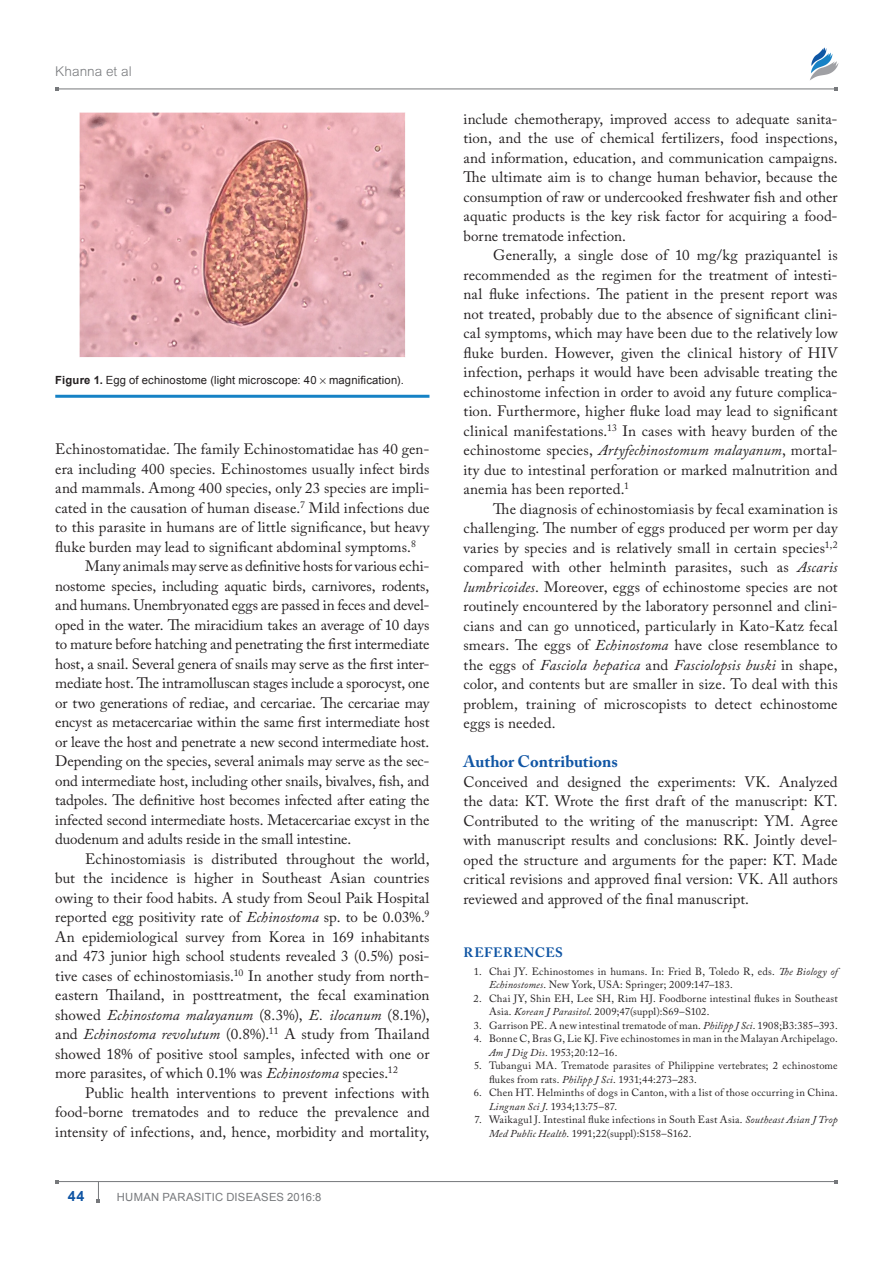
<style>
.page{position:relative;width:893px;height:1263px;background:#fff}
.page>*{position:absolute;margin:0;border:0;box-sizing:border-box;transform-origin:0 0}
.Heading1{font:700 16.5px "Adobe Caslon Pro";color:#1055a4}
.BodyText{font:15px/19.5px "Adobe Caslon Pro";letter-spacing:.005em;color:#231f20;text-align:justify}
.BodyText_First{font:15px/19.5px "Adobe Caslon Pro";letter-spacing:.005em;color:#231f20;text-align:justify}
.RunningFooter-Folio{font:700 14.25px "Arial";color:#1055a4}
.RunningHeader{font:300 13.5px "Arial MT Std";letter-spacing:.005em;color:#76787b}
.ReferenceHeading{font:700 13.5px "Adobe Caslon Pro";letter-spacing:.035em;color:#1055a4}
.FigureCaption{font:11.25px "Arial";letter-spacing:.015em;color:#231f20}
.RunningFooter{font:11.25px "Arial";letter-spacing:.015em;color:#76787b}
.ReferenceBody{font:10.5px/13.5px "Adobe Caslon Pro";letter-spacing:.02em;color:#231f20}
.s1{font-weight:700}
.s2{font-style:italic}
</style>
<div class="page">
<hr style="left:57px;top:89px;width:779px;height:1px;background:#76787b">
<hr style="left:57px;top:1181px;width:779px;height:1px;background:#76787b">
<img style="left:810px;top:47px;width:29px;height:33px">
<svg style="left:97px;top:1182px;width:3px;height:20px"></svg>
<hr style="left:55px;top:395px;width:374px;height:3px;background:#1582c5">
<img style="left:80px;top:113px;width:325px;height:244px">
<p class="RunningHeader" style="left:55px;top:63px;width:78px">Khanna et al</p>
<p class="FigureCaption" style="left:55px;top:372px;width:350px"><span class="s1">Figure 1.</span> Egg of echinostome (light microscope: 40 magnification).</p>
<p class="BodyText_First" style="left:55px;top:439px;width:376px">Echinostomatidae. The family Echinostomatidae has 40 gen&shy;era including 400 species. Echinostomes usually infect birds and mammals. Among 400 species, only 23 species are impli&shy;cated in the causation of human disease.<sup>7</sup> Mild infections due to this parasite in humans are of little significance, but heavy fluke burden may lead to significant abdominal symptoms.<sup>8</sup></p>
<p class="BodyText" style="left:55px;top:556px;width:376px;text-indent:30px">Many animals may serve as definitive hosts for various echi&shy;nostome species, including aquatic birds, carnivores, rodents, and humans. Unembryonated eggs are passed in feces and devel&shy;oped in the water. The miracidium takes an average of 10 days to mature before hatching and penetrating the first intermediate host, a snail. Several genera of snails may serve as the first inter&shy;mediate host. The intramolluscan stages include a sporocyst, one or two generations of rediae, and cercariae. The cercariae may encyst as metacercariae within the same first intermediate host or leave the host and penetrate a new second intermediate host.<br>Depending on the species, several animals may serve as the sec&shy;ond intermediate host, including other snails, bivalves, fish, and tadpoles. The definitive host becomes infected after eating the infected second intermediate hosts. Metacercariae excyst in the duodenum and adults reside in the small intestine.</p>
<p class="BodyText" style="left:55px;top:849px;width:376px;text-indent:30px">Echinostomiasis is distributed throughout the world, but the incidence is higher in Southeast Asian countries owing to their food habits. A study from Seoul Paik Hospital reported egg positivity rate of <span class="s2">Echinostoma</span> sp. to be 0.03%.<sup>9<br></sup>An epidemiological survey from Korea in 169 inhabitants and 473 junior high school students revealed 3 (0.5%) posi&shy;tive cases of echinostomiasis.<sup>10</sup> In another study from north&shy;eastern Thailand, in posttreatment, the fecal examination showed <span class="s2">Echinostoma malayanum</span> (8.3%), <span class="s2">E. ilocanum</span> (8.1%), and <span class="s2">Echinostoma revolutum</span> (0.8%).<sup>11</sup> A study from Thailand showed 18% of positive stool samples, infected with one or more parasites, of which 0.1% was <span class="s2">Echinostoma</span> species.<sup>12</sup></p>
<p class="BodyText" style="left:55px;top:1083px;width:376px;text-indent:30px">Public health interventions to prevent infections with food-borne trematodes and to reduce the prevalence and intensity of infections, and, hence, morbidity and mortality,</p>
<p class="RunningFooter-Folio" style="left:68px;top:1186px;width:18px">44</p>
<p class="RunningFooter" style="left:117px;top:1189px;width:206px">Human Parasitic Diseases 2016:8</p>
<p class="BodyText" style="left:463px;top:109px;width:376px">include chemotherapy, improved access to adequate sanita&shy;tion, and the use of chemical fertilizers, food inspections, and information, education, and communication campaigns.<br>The ultimate aim is to change human behavior, because the consumption of raw or undercooked freshwater fish and other aquatic products is the key risk factor for acquiring a food&shy;borne trematode infection.</p>
<p class="BodyText" style="left:463px;top:245px;width:376px;text-indent:30px">Generally, a single dose of 10 mg/kg praziquantel is recommended as the regimen for the treatment of intesti&shy;nal fluke infections. The patient in the present report was not treated, probably due to the absence of significant clini&shy;cal symptoms, which may have been due to the relatively low fluke burden. However, given the clinical history of HIV infection, perhaps it would have been advisable treating the echinostome infection in order to avoid any future complica&shy;tion. Furthermore, higher fluke load may lead to significant clinical manifestations.<sup>13</sup> In cases with heavy burden of the echinostome species, <span class="s2">Artyfechinostomum malayanum</span>, mortal&shy;ity due to intestinal perforation or marked malnutrition and anemia has been reported.<sup>1</sup></p>
<p class="BodyText" style="left:463px;top:499px;width:376px;text-indent:30px">The diagnosis of echinostomiasis by fecal examination is challenging. The number of eggs produced per worm per day varies by species and is relatively small in certain species<sup>1,2 </sup>compared with other helminth parasites, such as <span class="s2">Ascaris lumbricoides</span>. Moreover, eggs of echinostome species are not routinely encountered by the laboratory personnel and clini&shy;cians and can go unnoticed, particularly in Kato-Katz fecal smears. The eggs of <span class="s2">Echinostoma</span> have close resemblance to the eggs of <span class="s2">Fasciola hepatica</span> and <span class="s2">Fasciolopsis buski</span> in shape, color, and contents but are smaller in size. To deal with this problem, training of microscopists to detect echinostome eggs is needed.</p>
<p class="Heading1" style="left:463px;top:752px;width:156px">Author Contributions</p>
<p class="BodyText_First" style="left:463px;top:772px;width:376px">Conceived and designed the experiments: VK. Analyzed the data: KT. Wrote the first draft of the manuscript: KT.<br>Contributed to the writing of the manuscript: YM. Agree with manuscript results and conclusions: RK. Jointly devel&shy;oped the structure and arguments for the paper: KT. Made critical revisions and approved final version: VK. All authors reviewed and approved of the final manuscript.</p>
<p class="ReferenceHeading" style="left:464px;top:944px;width:101px">REFERENCES</p>
<p class="ReferenceBody" style="left:489px;top:964px;width:350px;text-indent:-15px">1. Chai JY. Echinostomes in humans. In: Fried B, Toledo R, eds. <span class="s2">The Biology of<br>Echinostomes</span>. New York, USA: Springer; 2009:147–183.</p>
<p class="ReferenceBody" style="left:489px;top:991px;width:350px;text-indent:-15px">2. Chai JY, Shin EH, Lee SH, Rim HJ. Foodborne intestinal flukes in Southeast<br>Asia. <span class="s2">Korean J Parasitol</span>. 2009;47(suppl):S69–S102.</p>
<p class="ReferenceBody" style="left:474px;top:1018px;width:365px">3. Garrison PE. A new intestinal trematode of man. <span class="s2">Philipp J Sci</span>. 1908;B3:385–393.</p>
<p class="ReferenceBody" style="left:489px;top:1032px;width:350px;text-indent:-15px">4. Bonne C, Bras G, Lie KJ. Five echinostomes in man in the Malayan Archipelago.<br><span class="s2">Am J Dig Dis</span>. 1953;20:12–16.</p>
<p class="ReferenceBody" style="left:489px;top:1059px;width:350px;text-indent:-15px">5. Tubangui MA. Trematode parasites of Philippine vertebrates; 2 echinostome flukes from rats. <span class="s2">Philipp J Sci</span>. 1931;44:273–283.</p>
<p class="ReferenceBody" style="left:489px;top:1086px;width:350px;text-indent:-15px">6. Chen HT. Helminths of dogs in Canton, with a list of those occurring in China.<br><span class="s2">Lingnan Sci J</span>. 1934;13:75–87.</p>
<p class="ReferenceBody" style="left:489px;top:1113px;width:350px;text-indent:-14px">7. Waikagul J. Intestinal fluke infections in South East Asia. <span class="s2">Southeast Asian J Trop<br>Med Public Health</span>. 1991;22(suppl):S158–S162.</p>
</div>
